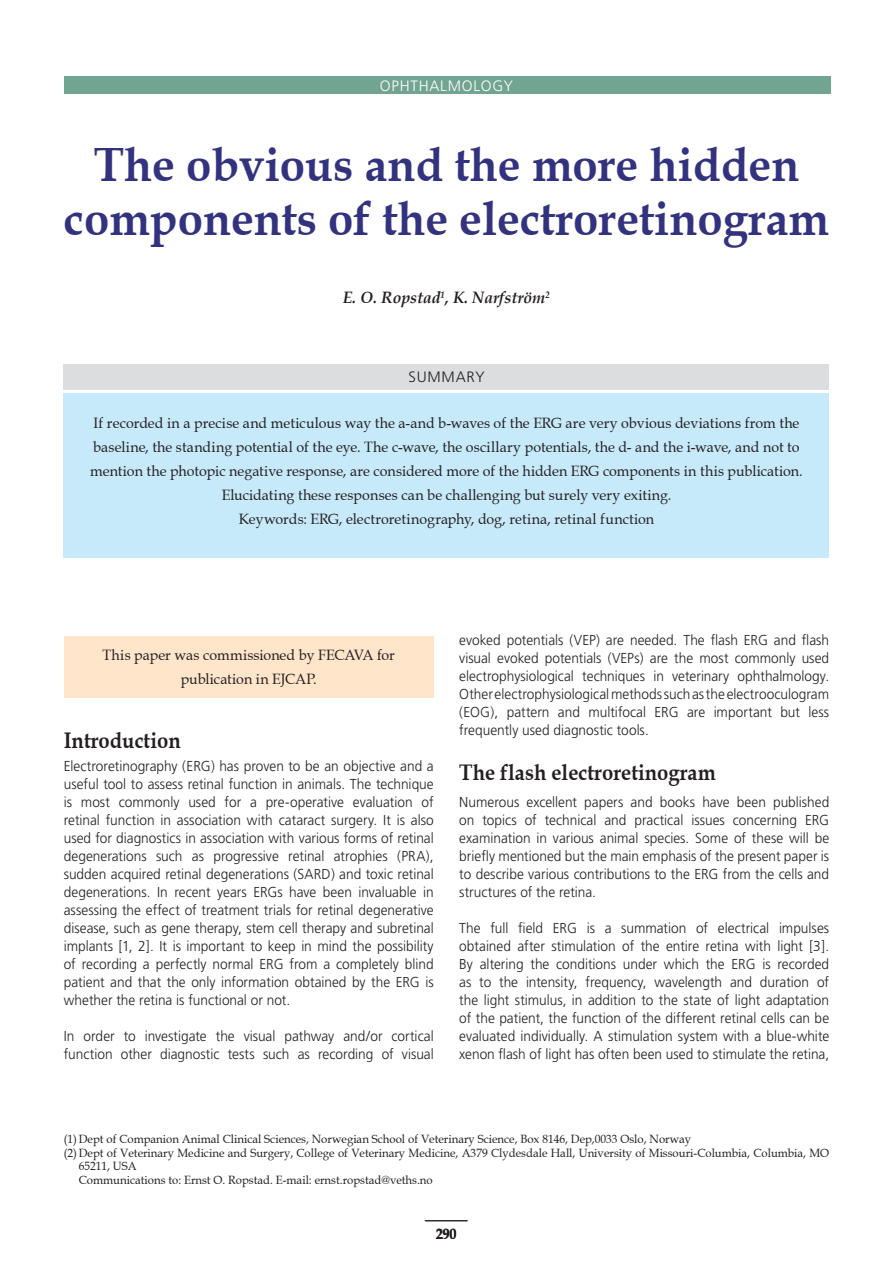
<style>
.page{position:relative;width:893px;height:1263px;background:#fff}
.page>*{position:absolute;margin:0;border:0;box-sizing:border-box;transform-origin:0 0}
.t1{font:700 48px/54px "Book Antiqua";color:#32327f;text-align:center;scale:.95 1}
.t2{font:700 22.5px "Book Antiqua";color:#231f20;scale:.9 1}
.t3{font:italic 700 16.5px "Book Antiqua";color:#231f20;scale:.95 1}
.t4{font:15px/24px "Book Antiqua";color:#231f20;text-align:center;scale:.95 1}
.t5{font:300 15px "Frutiger";letter-spacing:.05em;color:#fff}
.t6{font:300 15px "Frutiger";letter-spacing:.05em;color:#231f20}
.t7{font:700 15px "Book Antiqua";color:#231f20;scale:.9 1}
.t8{font:300 14.4px/18px "Frutiger";color:#231f20;text-align:justify;scale:.95 1}
.t9{font:12px "Book Antiqua";color:#231f20;scale:.95 1}
</style>
<div class="page">
<hr style="left:425px;top:1220px;width:43px;height:1px;background:#231f20">
<div style="left:64px;top:393px;width:765px;height:165px;background:#c7eafb"></div>
<div style="left:64px;top:77px;width:766px;height:17px;background:#72a492"></div>
<div style="left:64px;top:364px;width:765px;height:25px;background:#dcddde"></div>
<div style="left:64px;top:636px;width:370px;height:61px;background:#ffe5ca"></div>
<p class="t5" style="left:380px;top:80px;width:135px">OPHTHALMOLOGY</p>
<h1 class="t1" style="left:64px;top:139px;width:807px">The obvious and the more hidden components of the electroretinogram</h1>
<p class="t3" style="left:343px;top:288px;width:219px">E. O. Ropstad<sup>1</sup>, K. Narfström<sup>2</sup></p>
<p class="t6" style="left:408px;top:370px;width:77px">SUMMARY</p>
<p class="t4" style="left:90px;top:411px;width:751px">If recorded in a precise and meticulous way the a-and b-waves of the ERG are very obvious deviations from the baseline, the standing potential of the eye. The c-wave, the oscillary potentials, the d- and the i-wave, and not to mention the photopic negative response, are considered more of the hidden ERG components in this publication.<br>Elucidating these responses can be challenging but surely very exiting.<br>Keywords: ERG, electroretinography, dog, retina, retinal function</p>
<p class="t4" style="left:103px;top:643px;width:309px">This paper was commissioned by FECAVA for publication in EJCAP.</p>
<h2 class="t2" style="left:64px;top:727px;width:131px">Introduction</h2>
<p class="t8" style="left:64px;top:758px;width:391px">Electroretinography (ERG) has proven to be an objective and a useful tool to assess retinal function in animals. The technique is most commonly used for a pre-operative evaluation of retinal function in association with cataract surgery. It is also used for diagnostics in association with various forms of retinal degenerations such as progressive retinal atrophies (PRA), sudden acquired retinal degenerations (SARD) and toxic retinal degenerations. In recent years ERGs have been invaluable in assessing the effect of treatment trials for retinal degenerative disease, such as gene therapy, stem cell therapy and subretinal implants [1, 2]. It is important to keep in mind the possibility of recording a perfectly normal ERG from a completely blind patient and that the only information obtained by the ERG is whether the retina is functional or not.</p>
<p class="t8" style="left:64px;top:1028px;width:391px">In order to investigate the visual pathway and/or cortical function other diagnostic tests such as recording of visual</p>
<p class="t8" style="left:459px;top:632px;width:391px">evoked potentials (VEP) are needed. The flash ERG and flash visual evoked potentials (VEPs) are the most commonly used electrophysiological techniques in veterinary ophthalmology.<br>Other electrophysiological methods such as the electrooculogram (EOG), pattern and multifocal ERG are important but less frequently used diagnostic tools.</p>
<h2 class="t2" style="left:459px;top:759px;width:286px">The flash electroretinogram</h2>
<p class="t8" style="left:459px;top:794px;width:391px">Numerous excellent papers and books have been published on topics of technical and practical issues concerning ERG examination in various animal species. Some of these will be briefly mentioned but the main emphasis of the present paper is to describe various contributions to the ERG from the cells and structures of the retina.</p>
<p class="t8" style="left:459px;top:920px;width:391px">The full field ERG is a summation of electrical impulses obtained after stimulation of the entire retina with light [3].<br>By altering the conditions under which the ERG is recorded as to the intensity, frequency, wavelength and duration of the light stimulus, in addition to the state of light adaptation of the patient, the function of the different retinal cells can be evaluated individually. A stimulation system with a blue-white xenon flash of light has often been used to stimulate the retina,</p>
<p class="t9" style="left:64px;top:1132px;width:662px">(1) Dept of Companion Animal Clinical Sciences, Norwegian School of Veterinary Science, Box 8146, Dep,0033 Oslo, Norway</p>
<p class="t9" style="left:64px;top:1145px;width:807px">(2) Dept of Veterinary Medicine and Surgery, College of Veterinary Medicine, A379 Clydesdale Hall, University of Missouri-Columbia, Columbia, MO</p>
<p class="t9" style="left:79px;top:1159px;width:62px">65211, USA</p>
<p class="t9" style="left:79px;top:1172px;width:374px">Communications to: Ernst O. Ropstad. E-mail: ernst.ropstad@veths.no</p>
<p class="t7" style="left:436px;top:1225px;width:24px">290</p>
</div>
